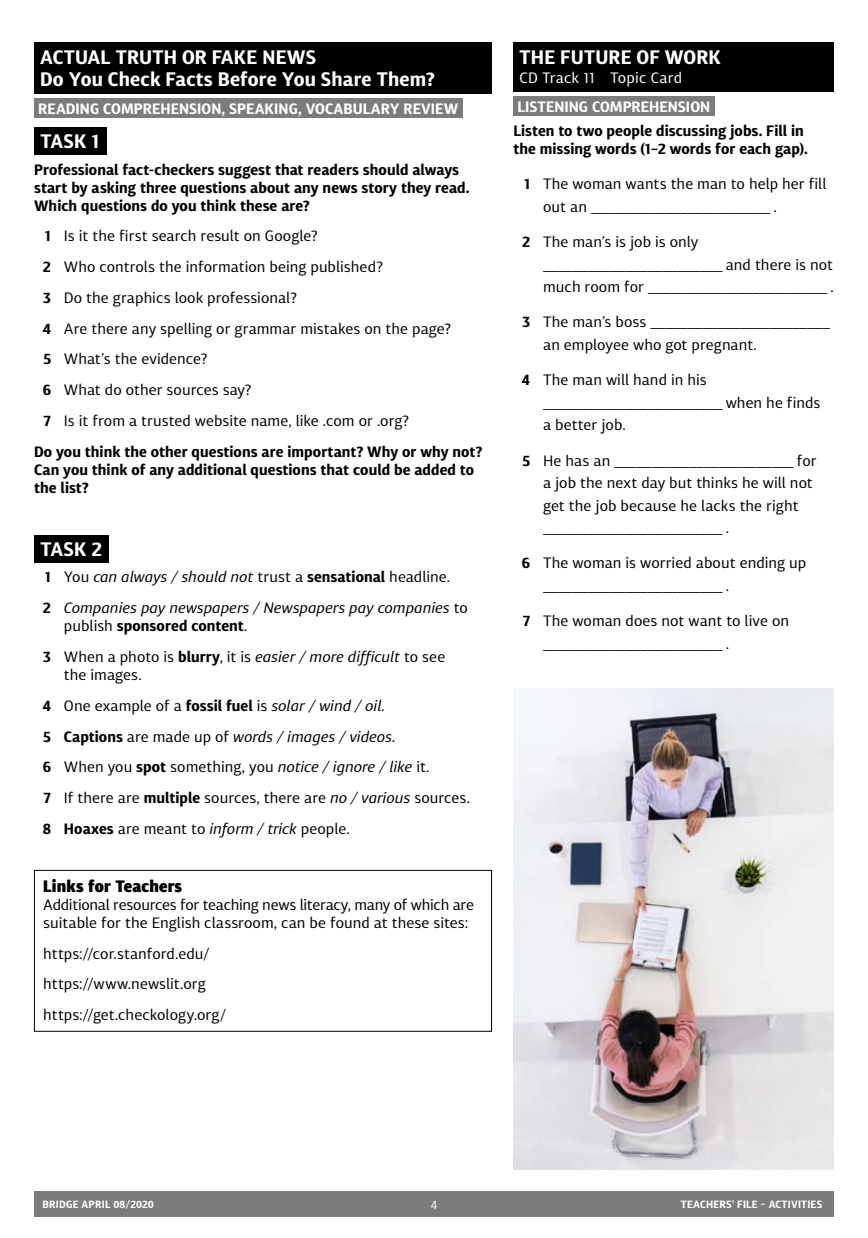
<style>
.page{position:relative;width:868px;height:1238px;background:#fff}
.page>*{position:absolute;margin:0;border:0;box-sizing:border-box;transform-origin:0 0}
.t1{font:700 19.5px/21.8px "Diaria Sans Pro";letter-spacing:.01em;color:#fff}
.t2{font:900 16.5px "Diaria Sans Pro";letter-spacing:.01em;color:#000}
.t3{font:15px/22.5px "Diaria Sans Pro";color:#000}
.t4{font:700 15px/18px "Diaria Sans Pro";color:#000}
.t5{font:italic 15px/30.8px "Diaria Sans Pro";letter-spacing:.005em;color:#000}
.t6{font:700 15px "Diaria Sans Pro";color:#fff}
.t7{font:15px "Diaria Sans Pro";letter-spacing:.01em;color:#fff}
.t8{font:12px "Diaria Sans Pro";color:#fff}
.t9{font:700 10.5px "Diaria Sans Pro";letter-spacing:.02em;color:#fff}
.s1{font-weight:700}
.s2{font-weight:700;font-style:normal}
.s3{font-style:normal}
.s4{font-style:italic}
</style>
<div class="page">
<div style="left:34px;top:1191px;width:799px;height:25px;background:#7c7c7c"></div>
<div style="left:513px;top:43px;width:321px;height:49px;background:#000"></div>
<div style="left:34px;top:43px;width:458px;height:51px;background:#000"></div>
<div style="left:513px;top:96px;width:201px;height:20px;background:#7c7c7c"></div>
<div style="left:34px;top:98px;width:428px;height:20px;background:#7c7c7c"></div>
<div style="left:34px;top:127px;width:72px;height:27px;background:#000"></div>
<div style="left:34px;top:534px;width:74px;height:28px;background:#000"></div>
<div style="left:34px;top:870px;width:458px;height:161px;border:1px solid #000"></div>
<img style="left:513px;top:689px;width:320px;height:480px">
<h1 class="t1" style="left:40px;top:46px;width:396px">Actual Truth or Fake News<br>Do You Check Facts Before You Share Them?</h1>
<p class="t6" style="left:38px;top:99px;width:421px">Reading Comprehension, Speaking, Vocabulary Review</p>
<p class="t6" style="left:517px;top:97px;width:192px">Listening Comprehension</p>
<p class="t4" style="left:513px;top:122px;width:296px">Listen to two people discussing jobs. Fill in the missing words (1–2 words for each gap).</p>
<p class="t3" style="left:543px;top:173px;width:285px;text-indent:-19px"><span class="s1">1</span> The woman wants the man to help her fill out an ________________________ .</p>
<p class="t3" style="left:543px;top:230px;width:292px;text-indent:-21px"><span class="s1">2</span> The man’s is job is only ________________________ and there is not much room for ________________________ .</p>
<p class="t3" style="left:543px;top:311px;width:288px;text-indent:-21px"><span class="s1">3</span> The man’s boss ________________________ an employee who got pregnant.</p>
<p class="t3" style="left:543px;top:368px;width:279px;text-indent:-21px"><span class="s1">4</span> The man will hand in his ________________________ when he finds a better job.</p>
<p class="t3" style="left:543px;top:449px;width:275px;text-indent:-21px"><span class="s1">5</span> He has an ________________________ for a job the next day but thinks he will not get the job because he lacks the right ________________________ .</p>
<p class="t3" style="left:543px;top:551px;width:264px;text-indent:-21px"><span class="s1">6</span> The woman is worried about ending up ________________________ .</p>
<p class="t3" style="left:543px;top:609px;width:247px;text-indent:-20px"><span class="s1">7</span> The woman does not want to live on ________________________ .</p>
<h1 class="t1" style="left:519px;top:46px;width:203px">The Future of Work</h1>
<p class="t7" style="left:519px;top:68px;width:164px">CD Track 11 Topic Card</p>
<h1 class="t1" style="left:41px;top:130px;width:61px">task 1</h1>
<p class="t4" style="left:34px;top:160px;width:437px">Professional fact-checkers suggest that readers should always start by asking three questions about any news story they read.<br>Which questions do you think these are?</p>
<p class="t3" style="left:45px;top:224px;width:274px"><span class="s1">1</span> Is it the first search result on Google?</p>
<p class="t3" style="left:43px;top:255px;width:341px"><span class="s1">2</span> Who controls the information being published?</p>
<p class="t3" style="left:43px;top:286px;width:256px"><span class="s1">3</span> Do the graphics look professional?</p>
<p class="t3" style="left:42px;top:317px;width:410px"><span class="s1">4</span> Are there any spelling or grammar mistakes on the page?</p>
<p class="t3" style="left:43px;top:347px;width:166px"><span class="s1">5</span> What’s the evidence?</p>
<p class="t3" style="left:43px;top:378px;width:210px"><span class="s1">6</span> What do other sources say?</p>
<p class="t3" style="left:44px;top:409px;width:367px"><span class="s1">7</span> Is it from a trusted website name, like .com or .org?</p>
<p class="t4" style="left:34px;top:442px;width:450px">Do you think the other questions are important? Why or why not?</p>
<p class="t4" style="left:34px;top:460px;width:441px">Can you think of any additional questions that could be added to the list?</p>
<h1 class="t1" style="left:41px;top:538px;width:63px">task 2</h1>
<p class="t5" style="left:43px;top:561px;width:426px"><span class="s2">1</span> <span class="s3">You</span> can always / should not <span class="s3">trust a</span> <span class="s2">sensational</span> <span class="s3">headline.<br></span><span class="s2">2</span> Companies pay newspapers / Newspapers pay companies <span class="s3">to</span></p>
<p class="t3" style="left:43px;top:610px;width:404px;line-height:30.8px;text-indent:21px">publish <span class="s1">sponsored content</span><span class="s4">.<br></span><span class="s1">3</span> When a photo is <span class="s1">blurry</span>, it is <span class="s4">easier / more difficult</span> to see</p>
<p class="t3" style="left:42px;top:659px;width:429px;line-height:30.8px;text-indent:21px">the images.<br><span class="s1">4</span> One example of a <span class="s1">fossil fuel</span> is <span class="s4">solar / wind / oil.<br></span><span class="s1">5 Captions</span> are made up of <span class="s4">words / images / videos.<br></span><span class="s1">6</span> When you <span class="s1">spot</span> something, you <span class="s4">notice / ignore / like</span> it.<br><span class="s1">7</span> If there are <span class="s1">multiple</span> sources, there are <span class="s4">no / various</span> sources.<br><span class="s1">8 Hoaxes</span> are meant to <span class="s4">inform / trick</span> people.</p>
<p class="t2" style="left:43px;top:875px;width:140px">Links for Teachers</p>
<p class="t3" style="left:43px;top:895px;width:432px;line-height:18px">Additional resources for teaching news literacy, many of which are suitable for the English classroom, can be found at these sites:</p>
<p class="t3" style="left:43px;top:937px;width:184px;line-height:30.8px">https://cor.stanford.edu/ https://www.newslit.org https://get.checkology.org/</p>
<p class="t9" style="left:43px;top:1197px;width:113px">Bridge April 08/2020</p>
<p class="t9" style="left:680px;top:1197px;width:143px">teachers’ file – activities</p>
<p class="t8" style="left:430px;top:1196px;width:9px">4</p>
</div>
